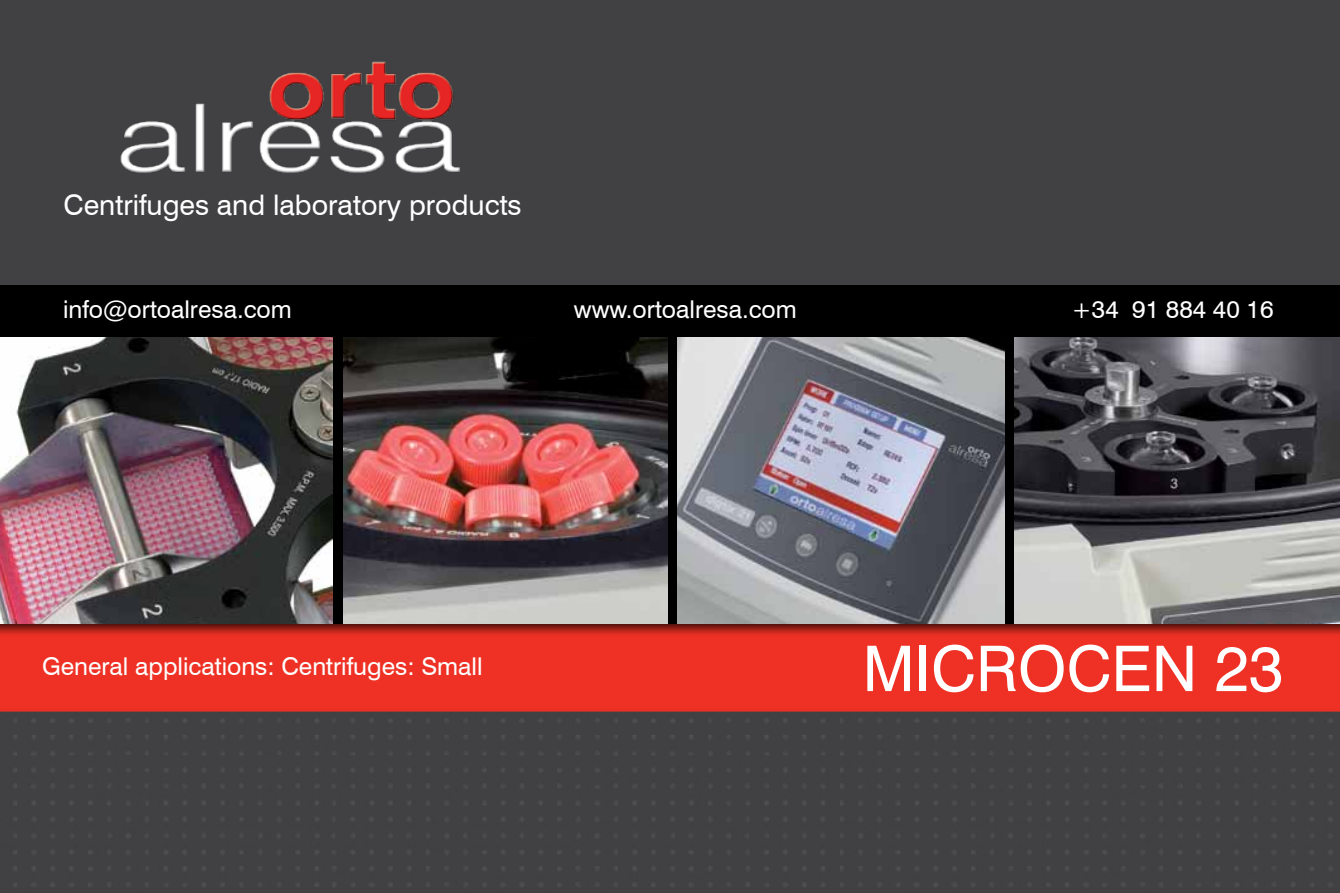
<style>
.page{position:relative;width:1340px;height:893px;background:#fff}
.page>*{position:absolute;margin:0;border:0;box-sizing:border-box;transform-origin:0 0}
.t1{font:63px "Swiss 721 BT";color:#fff}
.t2{font:28.35px "Swiss 721 BT";color:#fff}
.t3{font:24.5px "Swiss 721 BT";color:#fff}
</style>
<div class="page">
<div style="left:0;top:0;width:1339px;height:893px;background:#414042"></div>
<img style="left:14px;top:719px;width:303px;height:167px">
<img style="left:317px;top:718px;width:1015px;height:168px">
<div style="left:0;top:620px;width:1339px;height:93px;background:#000;opacity:.75"></div>
<div style="left:0;top:285px;width:1339px;height:82px;background:#000"></div>
<div style="left:0;top:337px;width:1339px;height:287px;background:#000"></div>
<img style="left:343px;top:337px;width:324px;height:287px">
<img style="left:0;top:337px;width:332px;height:287px">
<img style="left:677px;top:337px;width:327px;height:287px">
<img style="left:1014px;top:337px;width:325px;height:287px">
<img style="left:120px;top:61px;width:340px;height:112px">
<p class="t2" style="left:63px;top:188px;width:459px">Centrifuges and laboratory products</p>
<p class="t3" style="left:63px;top:294px;width:230px">info@ortoalresa.com</p>
<p class="t3" style="left:574px;top:294px;width:224px">www.ortoalresa.com</p>
<p class="t3" style="left:1071px;top:294px;width:203px">+34 91 884 40 16</p>
<p class="t3" style="left:42px;top:652px;width:442px">General applications: Centrifuges: Small</p>
<h1 class="t1" style="left:862px;top:630px;width:422px">MICROCEN 23</h1>
</div>
